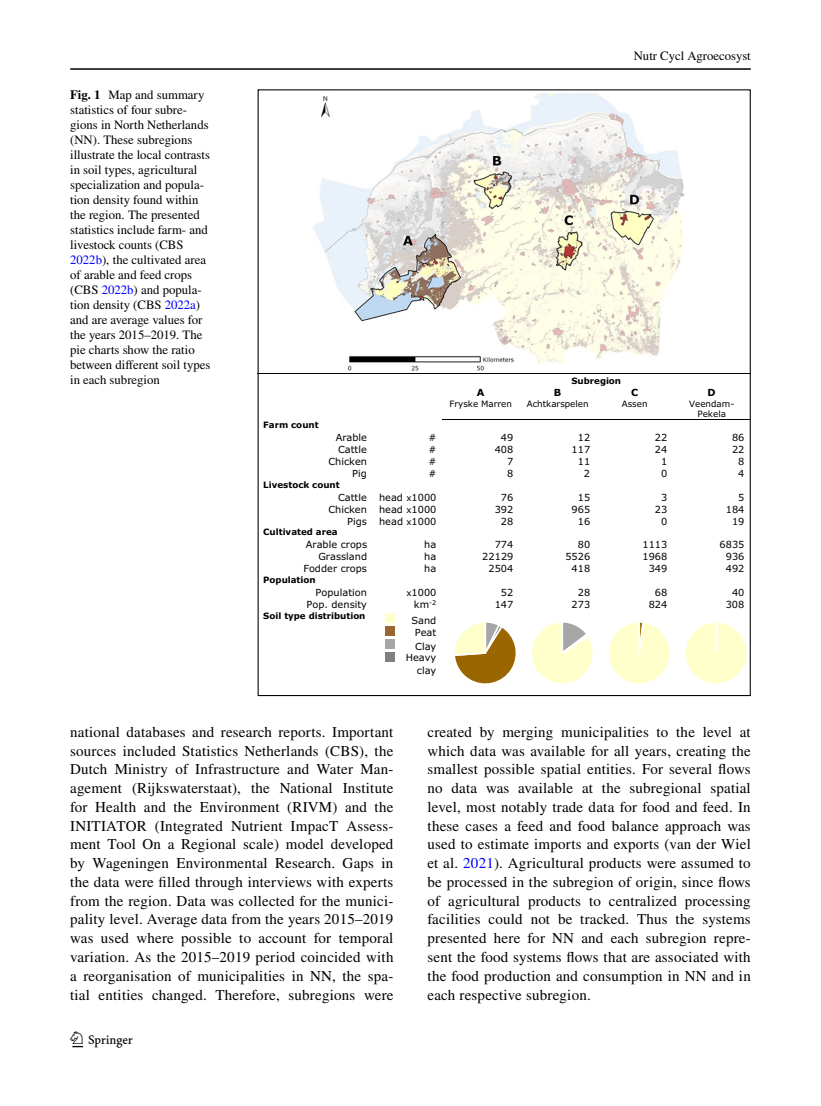
<style>
.page{position:relative;width:821px;height:1106px;background:#fff}
.page>*{position:absolute;margin:0;border:0;box-sizing:border-box;transform-origin:0 0}
.t1{font:22.5px "Springnew Regular 2";color:#000}
.t2{font:15px/18.8px "STIX";letter-spacing:.015em;color:#000;text-align:justify}
.t3{font:12.75px/15px "STIX";color:#000}
.t4{font:9.75px/13px "Verdana";letter-spacing:.005em;color:#000;text-align:center}
.t5{font:700 9.75px "Verdana";color:#000}
.t6{font:700 8.7px "Verdana";color:#000}
.t7{font:8.7px/10.5px "Verdana";color:#000;text-align:center}
.s1{font-weight:700}
.s2{color:#00f}
.s3{font-size:8.7px}
</style>
<div class="page">
<hr style="left:70px;top:68px;width:680px;height:2px;background:#000">
<svg style="left:257px;top:89px;width:493px;height:607px"></svg>
<img style="left:312px;top:94px;width:374px;height:276px">
<p class="t3" style="left:70px;top:88px;width:142px"><span class="s1">Fig. 1</span> Map and summary statistics of four subre&shy;gions in North Netherlands (NN). These subregions illustrate the local contrasts in soil types, agricultural specialization and popula&shy;tion density found within the region. The presented statistics include farm- and livestock counts (CBS<br><span class="s2">2022b</span>), the cultivated area of arable and feed crops (CBS <span class="s2">2022b</span>) and popula&shy;tion density (CBS <span class="s2">2022a</span>) and are average values for the years 2015–2019. The pie charts show the ratio between different soil types in each subregion</p>
<p class="t6" style="left:263px;top:419px;width:57px">Farm count</p>
<p class="t3" style="left:634px;top:49px;width:118px">Nutr Cycl Agroecosyst</p>
<p class="t5" style="left:477px;top:385px;width:9px">A</p>
<p class="t7" style="left:449px;top:398px;width:64px">Fryske Marren</p>
<p class="t6" style="left:571px;top:375px;width:51px">Subregion</p>
<p class="t5" style="left:554px;top:385px;width:9px">B</p>
<p class="t7" style="left:527px;top:398px;width:63px">Achtkarspelen</p>
<p class="t5" style="left:631px;top:385px;width:9px">C</p>
<p class="t7" style="left:622px;top:398px;width:27px">Assen</p>
<p class="t5" style="left:707px;top:385px;width:10px">D</p>
<p class="t7" style="left:689px;top:398px;width:47px">Veendam-<br>Pekela</p>
<p class="t4" style="left:336px;top:431px;width:33px">Arable</p>
<p class="t4" style="left:428px;top:431px;width:9px">#</p>
<p class="t4" style="left:501px;top:431px;width:14px">49</p>
<p class="t4" style="left:578px;top:431px;width:14px">12</p>
<p class="t4" style="left:655px;top:431px;width:14px">22</p>
<p class="t4" style="left:732px;top:431px;width:14px">86</p>
<p class="t4" style="left:338px;top:443px;width:30px">Cattle</p>
<p class="t4" style="left:428px;top:443px;width:9px">#</p>
<p class="t4" style="left:494px;top:443px;width:20px">408</p>
<p class="t4" style="left:571px;top:443px;width:20px">117</p>
<p class="t4" style="left:655px;top:443px;width:14px">24</p>
<p class="t4" style="left:732px;top:443px;width:14px">22</p>
<p class="t4" style="left:328px;top:455px;width:40px">Chicken</p>
<p class="t4" style="left:428px;top:455px;width:9px">#</p>
<p class="t4" style="left:507px;top:455px;width:8px">7</p>
<p class="t4" style="left:578px;top:455px;width:14px">11</p>
<p class="t4" style="left:661px;top:455px;width:8px">1</p>
<p class="t4" style="left:738px;top:455px;width:8px">8</p>
<p class="t4" style="left:352px;top:467px;width:16px">Pig</p>
<p class="t4" style="left:428px;top:467px;width:9px">#</p>
<p class="t4" style="left:507px;top:467px;width:8px">8</p>
<p class="t4" style="left:584px;top:467px;width:8px">2</p>
<p class="t4" style="left:661px;top:467px;width:8px">0</p>
<p class="t4" style="left:738px;top:467px;width:8px">4</p>
<p class="t6" style="left:263px;top:478px;width:78px">Livestock count</p>
<p class="t4" style="left:338px;top:490px;width:100px">Cattle head <span class="s3">x</span>1000</p>
<p class="t4" style="left:501px;top:490px;width:14px">76</p>
<p class="t4" style="left:578px;top:490px;width:14px">15</p>
<p class="t4" style="left:661px;top:490px;width:8px">3</p>
<p class="t4" style="left:738px;top:490px;width:8px">5</p>
<p class="t4" style="left:328px;top:502px;width:109px">Chicken head <span class="s3">x</span>1000</p>
<p class="t4" style="left:494px;top:502px;width:20px">392</p>
<p class="t4" style="left:571px;top:502px;width:20px">965</p>
<p class="t4" style="left:655px;top:502px;width:14px">23</p>
<p class="t4" style="left:725px;top:502px;width:20px">184</p>
<p class="t4" style="left:347px;top:514px;width:91px">Pigs head <span class="s3">x</span>1000</p>
<p class="t4" style="left:501px;top:514px;width:14px">28</p>
<p class="t4" style="left:578px;top:514px;width:14px">16</p>
<p class="t4" style="left:661px;top:514px;width:8px">0</p>
<p class="t4" style="left:732px;top:514px;width:14px">19</p>
<p class="t6" style="left:263px;top:526px;width:76px">Cultivated area</p>
<p class="t4" style="left:306px;top:538px;width:63px">Arable crops</p>
<p class="t4" style="left:424px;top:538px;width:14px">ha</p>
<p class="t4" style="left:494px;top:538px;width:20px">774</p>
<p class="t4" style="left:578px;top:538px;width:14px">80</p>
<p class="t4" style="left:642px;top:538px;width:26px">1113</p>
<p class="t4" style="left:719px;top:538px;width:26px">6835</p>
<p class="t4" style="left:318px;top:550px;width:50px">Grassland</p>
<p class="t4" style="left:424px;top:550px;width:14px">ha</p>
<p class="t4" style="left:482px;top:550px;width:33px">22129</p>
<p class="t4" style="left:565px;top:550px;width:26px">5526</p>
<p class="t4" style="left:642px;top:550px;width:26px">1968</p>
<p class="t4" style="left:725px;top:550px;width:20px">936</p>
<p class="t4" style="left:303px;top:562px;width:65px">Fodder crops</p>
<p class="t4" style="left:424px;top:562px;width:14px">ha</p>
<p class="t4" style="left:488px;top:562px;width:26px">2504</p>
<p class="t4" style="left:571px;top:562px;width:20px">418</p>
<p class="t4" style="left:648px;top:562px;width:20px">349</p>
<p class="t4" style="left:725px;top:562px;width:20px">492</p>
<p class="t6" style="left:263px;top:573px;width:54px">Population</p>
<p class="t4" style="left:316px;top:586px;width:53px">Population</p>
<p class="t4" style="left:406px;top:586px;width:32px"><span class="s3">x</span>1000</p>
<p class="t4" style="left:501px;top:586px;width:14px">52</p>
<p class="t4" style="left:578px;top:586px;width:14px">28</p>
<p class="t4" style="left:655px;top:586px;width:14px">68</p>
<p class="t4" style="left:732px;top:586px;width:14px">40</p>
<p class="t4" style="left:306px;top:597px;width:62px">Pop. density</p>
<p class="t4" style="left:414px;top:597px;width:24px">km<sup>-2</sup></p>
<p class="t4" style="left:494px;top:597px;width:20px">147</p>
<p class="t4" style="left:571px;top:597px;width:20px">273</p>
<p class="t4" style="left:648px;top:597px;width:20px">824</p>
<p class="t4" style="left:725px;top:597px;width:20px">308</p>
<p class="t6" style="left:263px;top:609px;width:104px">Soil type distribution</p>
<p class="t4" style="left:411px;top:613px;width:26px">Sand<br>Peat<br>Clay</p>
<p class="t4" style="left:406px;top:651px;width:32px;text-align:right">Heavy clay</p>
<p class="t2" style="left:70px;top:723px;width:325px">national databases and research reports. Important sources included Statistics Netherlands (CBS), the Dutch Ministry of Infrastructure and Water Man&shy;agement (Rijkswaterstaat), the National Institute for Health and the Environment (RIVM) and the INITIATOR (Integrated Nutrient ImpacT Assess&shy;ment Tool On a Regional scale) model developed by Wageningen Environmental Research. Gaps in the data were filled through interviews with experts from the region. Data was collected for the munici&shy;pality level. Average data from the years 2015–2019 was used where possible to account for temporal variation. As the 2015–2019 period coincided with a reorganisation of municipalities in NN, the spa&shy;tial entities changed. Therefore, subregions were</p>
<p class="t2" style="left:427px;top:723px;width:325px">created by merging municipalities to the level at which data was available for all years, creating the smallest possible spatial entities. For several flows no data was available at the subregional spatial level, most notably trade data for food and feed. In these cases a feed and food balance approach was used to estimate imports and exports (van der Wiel et al. <span class="s2">2021</span>). Agricultural products were assumed to be processed in the subregion of origin, since flows of agricultural products to centralized processing facilities could not be tracked. Thus the systems presented here for NN and each subregion repre&shy;sent the food systems flows that are associated with the food production and consumption in NN and in each respective subregion.</p>
<h1 class="t1" style="left:72px;top:1031px;width:62px">1 3</h1>
</div>
